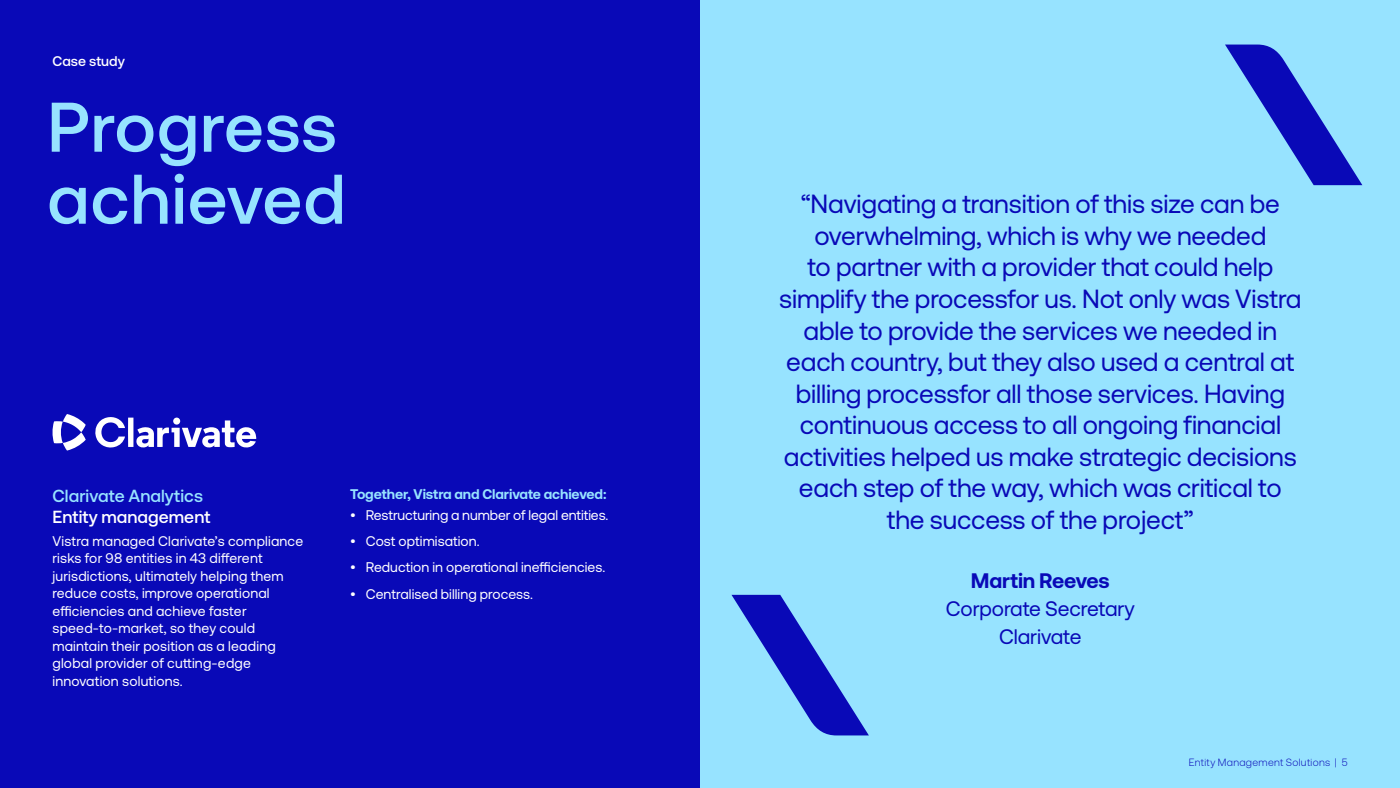
<style>
.page{position:relative;width:1400px;height:788px;background:#0909b7}
.page>*{position:absolute;margin:0;border:0;box-sizing:border-box;transform-origin:0 0}
.t1{font:500 70px/71.9px "Vistra Sans";letter-spacing:.015em;color:#97e3ff}
.t2{font:26.25px/31.5px "Vistra Sans";letter-spacing:-.005em;color:#0909b7;text-align:center}
.t3{font:21px/28px "Vistra Sans";letter-spacing:-.005em;color:#0909b7;text-align:center}
.t4{font:700 21px "Vistra Sans";letter-spacing:-.005em;color:#0909b7}
.t5{font:500 17.5px "Vistra Sans";letter-spacing:.005em;color:#97e3ff}
.t6{font:500 17.5px "Vistra Sans";letter-spacing:.005em;color:#fff}
.t7{font:14px/17.5px "Vistra Sans";letter-spacing:.015em;color:#fff}
.t8{font:14px "Vistra Sans";letter-spacing:-.005em;color:#fff}
.t9{font:700 14px "Vistra Sans";letter-spacing:-.005em;color:#97e3ff}
.t10{font:500 14px "Vistra Sans";letter-spacing:.005em;color:#fff}
.t11{font:300 10.5px "Vistra Sans";letter-spacing:.035em;color:#0909b7}
</style>
<div class="page">
<div style="left:700px;top:0;width:700px;height:788px;background:#97e3ff"></div>
<svg style="left:1225px;top:45px;width:137px;height:140px"></svg>
<svg style="left:732px;top:594px;width:137px;height:141px"></svg>
<svg style="left:52px;top:414px;width:34px;height:36px"></svg>
<svg style="left:95px;top:417px;width:161px;height:31px"></svg>
<div style="left:173px;top:417px;width:7px;height:7px;background:#fff;border-radius:50%"></div>
<p class="t10" style="left:52px;top:53px;width:74px">Case study</p>
<h1 class="t1" style="left:47px;top:91px;width:300px">Progress achieved</h1>
<p class="t5" style="left:52px;top:486px;width:152px">Clarivate Analytics</p>
<p class="t6" style="left:52px;top:507px;width:160px">Entity management</p>
<p class="t7" style="left:52px;top:532px;width:252px">Vistra managed Clarivate’s compliance risks for 98 entities in 43 different jurisdictions, ultimately helping them reduce costs, improve operational efficiencies and achieve faster speed-to-market, so they could maintain their position as a leading global provider of cutting-edge innovation solutions.</p>
<p class="t9" style="left:350px;top:486px;width:258px">Together, Vistra and Clarivate achieved:</p>
<p class="t8" style="left:350px;top:507px;width:260px">• Restructuring a number of legal entities.</p>
<p class="t7" style="left:350px;top:532px;width:131px">• Cost optimisation.</p>
<p class="t7" style="left:350px;top:558px;width:257px">• Reduction in operational inefficiencies.</p>
<p class="t7" style="left:350px;top:585px;width:185px">• Centralised billing process.</p>
<p class="t2" style="left:779px;top:189px;width:524px">“Navigating a transition of this size can be overwhelming, which is why we needed<br>to partner with a provider that could help simplify the processfor us. Not only was Vistra able to provide the services we needed in each country, but they also used a central at billing processfor all those services. Having continuous access to all ongoing financial activities helped us make strategic decisions each step of the way, which was critical to the success of the project”</p>
<p class="t4" style="left:971px;top:569px;width:140px">Martin Reeves</p>
<p class="t3" style="left:946px;top:595px;width:190px">Corporate Secretary<br>Clarivate</p>
<p class="t11" style="left:1189px;top:756px;width:160px">Entity Management Solutions | 5</p>
</div>
